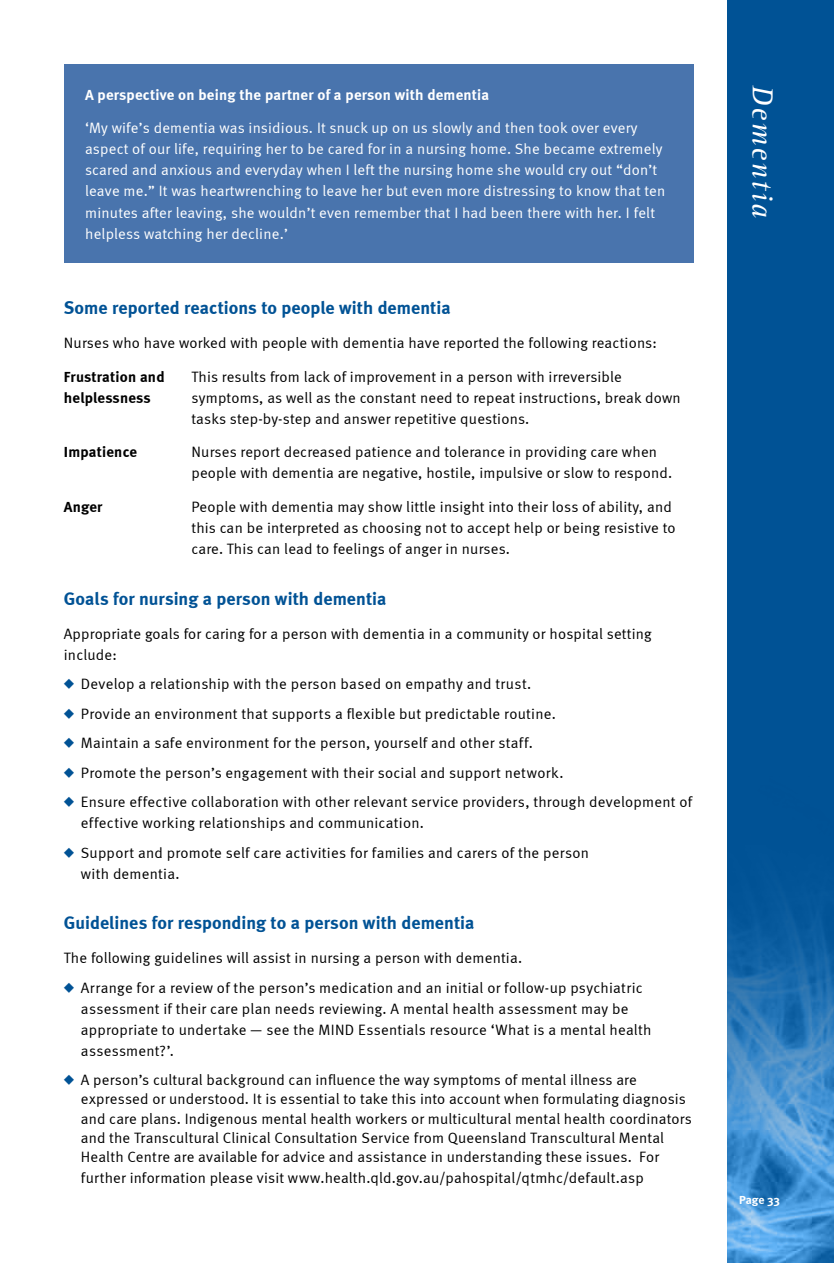
<style>
.page{position:relative;width:834px;height:1263px;background:#fff}
.page>*{position:absolute;margin:0;border:0;box-sizing:border-box;transform-origin:0 0}
.t1{font:italic 29.7px "Agfa Rotis Serif";letter-spacing:.075em;color:#fff}
.t2{font:700 18px "Meta";letter-spacing:.005em;color:#005295}
.t3{font:15px/21px "Meta Normal";letter-spacing:.015em;color:#000}
.t4{font:15px/21px "Meta Normal";letter-spacing:.015em;color:#fff}
.t5{font:700 15px "Meta";letter-spacing:.015em;color:#fff}
.t6{font:700 15px "Meta";letter-spacing:.015em;color:#000}
.t7{font:700 12px "Meta";letter-spacing:-.015em;color:#fff}
.s1{color:#005295}
</style>
<div class="page">
<img style="left:727px;top:0;width:106px;height:1263px">
<div style="left:64px;top:64px;width:629px;height:199px;background:#4974ad"></div>
<p class="t5" style="left:85px;top:86px;width:405px">A perspective on being the partner of a person with dementia</p>
<p class="t4" style="left:85px;top:118px;width:581px">‘My wife’s dementia was insidious. It snuck up on us slowly and then took over every aspect of our life, requiring her to be cared for in a nursing home. She became extremely scared and anxious and everyday when I left the nursing home she would cry out “don’t leave me.” It was heartwrenching to leave her but even more distressing to know that ten minutes after leaving, she wouldn’t even remember that I had been there with her. I felt helpless watching her decline.’</p>
<p class="t2" style="left:64px;top:297px;width:388px">Some reported reactions to people with dementia</p>
<p class="t3" style="left:64px;top:332px;width:594px">Nurses who have worked with people with dementia have reported the following reactions:</p>
<p class="t6" style="left:64px;top:367px;width:102px">Frustration and</p>
<p class="t3" style="left:191px;top:366px;width:432px">This results from lack of improvement in a person with irreversible</p>
<p class="t6" style="left:64px;top:388px;width:88px">helplessness</p>
<p class="t3" style="left:191px;top:387px;width:490px">symptoms, as well as the constant need to repeat instructions, break down tasks step-by-step and answer repetitive questions.</p>
<p class="t6" style="left:64px;top:443px;width:75px">Impatience</p>
<p class="t3" style="left:191px;top:441px;width:482px">Nurses report decreased patience and tolerance in providing care when people with dementia are negative, hostile, impulsive or slow to respond.</p>
<p class="t6" style="left:64px;top:498px;width:40px">Anger</p>
<p class="t3" style="left:191px;top:496px;width:485px">People with dementia may show little insight into their loss of ability, and this can be interpreted as choosing not to accept help or being resistive to care. This can lead to feelings of anger in nurses.</p>
<p class="t2" style="left:64px;top:588px;width:324px">Goals for nursing a person with dementia</p>
<p class="t3" style="left:64px;top:623px;width:589px">Appropriate goals for caring for a person with dementia in a community or hospital setting include:</p>
<p class="t3" style="left:64px;top:673px;width:469px"><span class="s1">◆</span> Develop a relationship with the person based on empathy and trust.</p>
<p class="t3" style="left:64px;top:703px;width:493px"><span class="s1">◆</span> Provide an environment that supports a flexible but predictable routine.</p>
<p class="t3" style="left:64px;top:732px;width:470px"><span class="s1">◆</span> Maintain a safe environment for the person, yourself and other staff.</p>
<p class="t3" style="left:64px;top:762px;width:501px"><span class="s1">◆</span> Promote the person’s engagement with their social and support network.</p>
<p class="t3" style="left:81px;top:791px;width:612px;text-indent:-17px"><span class="s1">◆</span> Ensure effective collaboration with other relevant service providers, through development of effective working relationships and communication.</p>
<p class="t3" style="left:81px;top:842px;width:509px;text-indent:-17px"><span class="s1">◆</span> Support and promote self care activities for families and carers of the person with dementia.</p>
<p class="t2" style="left:64px;top:912px;width:412px">Guidelines for responding to a person with dementia</p>
<p class="t3" style="left:64px;top:947px;width:460px">The following guidelines will assist in nursing a person with dementia.</p>
<p class="t3" style="left:81px;top:977px;width:572px;text-indent:-17px"><span class="s1">◆</span> Arrange for a review of the person’s medication and an initial or follow-up psychiatric assessment if their care plan needs reviewing. A mental health assessment may be appropriate to undertake — see the MIND Essentials resource ‘What is a mental health assessment?’.</p>
<p class="t3" style="left:81px;top:1070px;width:612px;line-height:19.2px;text-indent:-17px"><span class="s1">◆</span> A person’s cultural background can influence the way symptoms of mental illness are expressed or understood. It is essential to take this into account when formulating diagnosis and care plans. Indigenous mental health workers or multicultural mental health coordinators and the Transcultural Clinical Consultation Service from Queensland Transcultural Mental Health Centre are available for advice and assistance in understanding these issues. For</p>
<p class="t3" style="left:81px;top:1167px;width:564px">further information please visit www.health.qld.gov.au/pahospital/qtmhc/default.asp</p>
<h1 class="t1" style="left:780px;top:85px;width:134px;rotate:90deg">Dementia</h1>
<p class="t7" style="left:739px;top:1193px;width:42px">Page 33</p>
</div>
